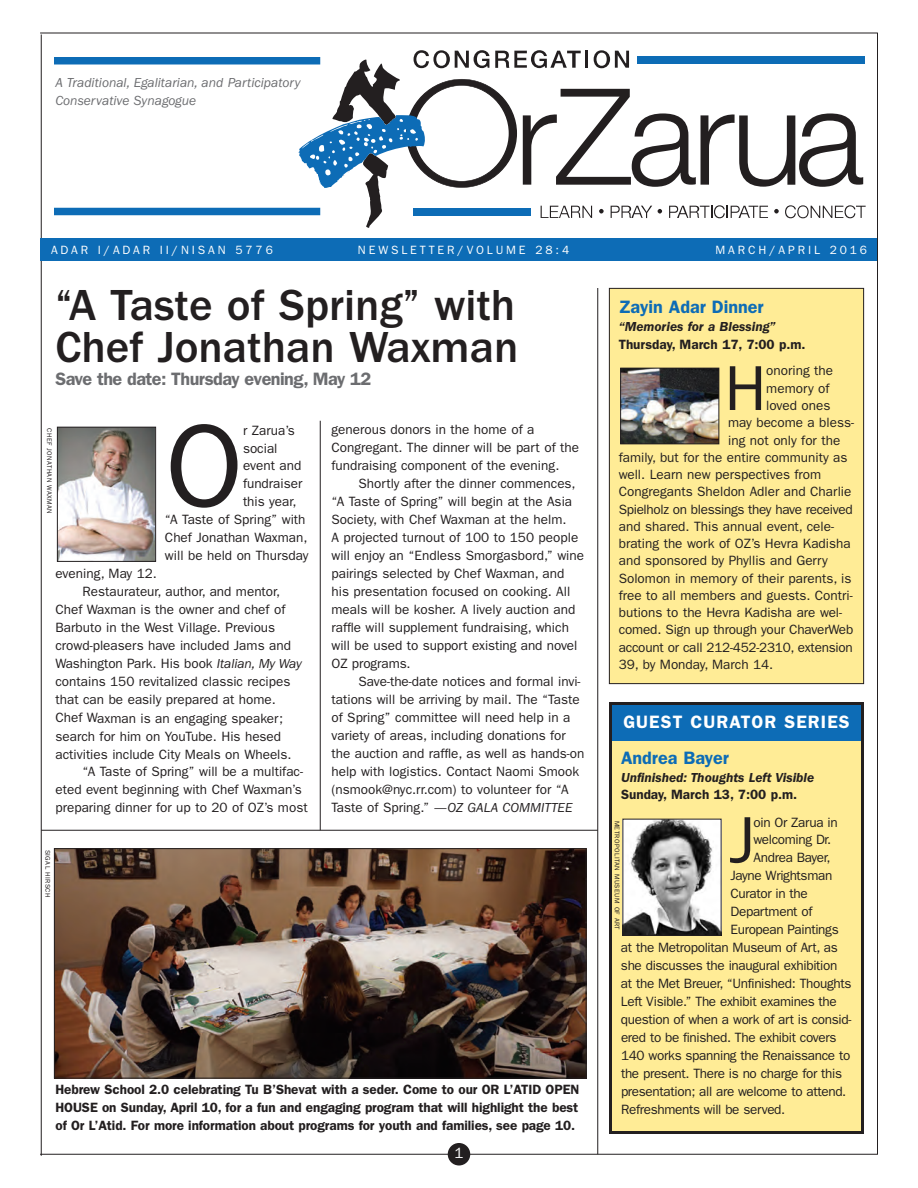
<style>
.page{position:relative;width:918px;height:1188px;background:#fff}
.page>*{position:absolute;margin:0;border:0;box-sizing:border-box;transform-origin:0 0}
.t1{font:118.5px "Franklin Gothic";color:#231f20}
.t2{font:66px "Franklin Gothic";color:#231f20}
.t3{font:63.75px "Franklin Gothic";color:#231f20}
.t4{font:500 45px/42px "Franklin Gothic";color:#231f20}
.t5{font:600 18px "Franklin Gothic";letter-spacing:-.03em;color:#6c6d70}
.t6{font:600 18px "Franklin Gothic";color:#0d6cb6}
.t7{font:600 18px "Franklin Gothic";letter-spacing:.06em;color:#fff}
.t8{font:15px "Franklin Gothic";color:#fff}
.t9{font:13.5px/18px "Franklin Gothic";color:#231f20}
.t10{font:13.5px "Franklin Gothic";letter-spacing:-.025em;color:#231f20}
.t11{font:600 13.5px/18px "Franklin Gothic";letter-spacing:-.005em;color:#231f20;text-align:justify}
.t12{font:italic 13.5px/18px "Franklin Gothic";color:#6c6d70}
.t13{font:italic 600 13.5px "Franklin Gothic";color:#231f20}
.t14{font:13.5px "Franklin Gothic";letter-spacing:-.02em;color:#231f20}
.t15{font:12px "Franklin Gothic";letter-spacing:.24em;color:#fff}
.t16{font:6.75px "Franklin Gothic";letter-spacing:.06em;color:#231f20}
.s1{font-style:italic}
</style>
<div class="page">
<hr style="left:40px;top:1154px;width:838px;height:1px;background:#231f20">
<div style="left:448px;top:1143px;width:22px;height:23px;background:#231f20;border-radius:50%"></div>
<svg style="left:299px;top:50px;width:567px;height:178px"></svg>
<hr style="left:40px;top:33px;width:838px;height:1px;background:#231f20">
<hr style="left:41px;top:34px;width:1px;height:1122px;background:#231f20">
<div style="left:54px;top:208px;width:266px;height:7px;background:#0d6cb6"></div>
<div style="left:54px;top:57px;width:266px;height:7px;background:#0d6cb6"></div>
<div style="left:40px;top:238px;width:838px;height:23px;background:#0d6cb6"></div>
<hr style="left:877px;top:33px;width:1px;height:1121px;background:#231f20">
<img style="left:59px;top:429px;width:95px;height:131px">
<div style="left:57px;top:427px;width:99px;height:135px;border:1px solid #231f20"></div>
<hr style="left:320px;top:421px;width:1px;height:409px;background:#231f20">
<hr style="left:597px;top:288px;width:1px;height:866px;background:#231f20">
<img style="left:56px;top:850px;width:528px;height:226px">
<div style="left:54px;top:848px;width:532px;height:230px;border:1px solid #231f20"></div>
<hr style="left:41px;top:830px;width:557px;height:1px;background:#231f20">
<div style="left:610px;top:704px;width:252px;height:428px;background:#ffec96"></div>
<img style="left:624px;top:821px;width:96px;height:113px">
<div style="left:622px;top:819px;width:100px;height:117px;border:1px solid #231f20"></div>
<div style="left:609px;top:702px;width:255px;height:432px;border:3px solid #231f20"></div>
<div style="left:612px;top:705px;width:249px;height:36px;background:#0d6cb6"></div>
<div style="left:609px;top:288px;width:255px;height:396px;background:#ffec96"></div>
<img style="left:622px;top:370px;width:95px;height:72px">
<div style="left:620px;top:368px;width:99px;height:76px;border:1px solid #231f20"></div>
<div style="left:609px;top:288px;width:255px;height:396px;border:1px solid #231f20"></div>
<p class="t12" style="left:56px;top:75px;width:247px">A Traditional, Egalitarian, and Participatory<br>Conservative Synagogue</p>
<p class="t15" style="left:51px;top:246px;width:223px">ADAR I/ADAR II/NISAN 5776</p>
<p class="t15" style="left:358px;top:246px;width:213px">NEWSLETTER/VOLUME 28:4</p>
<p class="t15" style="left:716px;top:246px;width:153px">MARCH/APRIL 2016</p>
<h3 class="t4" style="left:56px;top:288px;width:464px">“A Taste of Spring” with<br>Chef Jonathan Waxman</h3>
<h3 class="t5" style="left:56px;top:373px;width:317px">Save the date: Thursday evening, May 12</h3>
<h1 class="t1" style="left:165px;top:425px;width:80px">O</h1>
<p class="t9" style="left:243px;top:422px;width:53px">r Zarua’s</p>
<h3 class="t6" style="left:619px;top:301px;width:146px">Zayin Adar Dinner</h3>
<p class="t13" style="left:619px;top:322px;width:158px">“Memories for a Blessing”</p>
<p class="t11" style="left:619px;top:337px;width:188px">Thursday, March 17, 7:00 p.m.</p>
<h3 class="t3" style="left:724px;top:366px;width:44px">H</h3>
<p class="t9" style="left:766px;top:363px;width:68px">onoring the</p>
<p class="t9" style="left:766px;top:380px;width:65px">memory of</p>
<p class="t9" style="left:766px;top:398px;width:66px">loved ones</p>
<p class="t9" style="left:728px;top:415px;width:127px">may become a bless-</p>
<p class="t9" style="left:728px;top:432px;width:114px">ing not only for the</p>
<p class="t9" style="left:619px;top:449px;width:230px">family, but for the entire community as</p>
<p class="t9" style="left:619px;top:467px;width:204px">well. Learn new perspectives from</p>
<p class="t9" style="left:619px;top:484px;width:234px">Congregants Sheldon Adler and Charlie</p>
<p class="t10" style="left:619px;top:504px;width:235px">Spielholz on blessings they have received</p>
<p class="t9" style="left:619px;top:518px;width:217px">and shared. This annual event, cele-</p>
<p class="t9" style="left:619px;top:536px;width:234px">brating the work of OZ’s Hevra Kadisha</p>
<p class="t9" style="left:619px;top:553px;width:211px">and sponsored by Phyllis and Gerry</p>
<p class="t9" style="left:619px;top:570px;width:234px">Solomon in memory of their parents, is</p>
<p class="t9" style="left:619px;top:587px;width:235px">free to all members and guests. Contri-</p>
<p class="t9" style="left:619px;top:605px;width:225px">butions to the Hevra Kadisha are wel-</p>
<p class="t9" style="left:619px;top:622px;width:236px">comed. Sign up through your ChaverWeb</p>
<p class="t14" style="left:619px;top:642px;width:236px">account or call 212-452-2310, extension</p>
<p class="t9" style="left:619px;top:656px;width:156px">39, by Monday, March 14.</p>
<p class="t9" style="left:331px;top:422px;width:249px">generous donors in the home of a<br>Congregant. The dinner will be part of the fundraising component of the evening.</p>
<p class="t9" style="left:331px;top:476px;width:254px;text-indent:27px">Shortly after the dinner commences, “A Taste of Spring” will begin at the Asia Society, with Chef Waxman at the helm.<br>A projected turnout of 100 to 150 people will enjoy an “Endless Smorgasbord,” wine pairings selected by Chef Waxman, and his presentation focused on cooking. All meals will be kosher. A lively auction and raffle will supplement fundraising, which will be used to support existing and novel OZ programs.</p>
<p class="t9" style="left:332px;top:674px;width:255px;text-indent:27px">Save-the-date notices and formal invi&shy;tations will be arriving by mail. The “Taste of Spring” committee will need help in a variety of areas, including donations for the auction and raffle, as well as hands-on help with logistics. Contact Naomi Smook (nsmook@nyc.rr.com) to volunteer for “A Taste of Spring.” <span class="s1">—OZ GALA COMMITTEE</span></p>
<p class="t16" style="left:52px;top:428px;width:87px;rotate:90deg">CHEF JONATHAN WAXMAN</p>
<p class="t9" style="left:243px;top:440px;width:36px">social</p>
<p class="t9" style="left:243px;top:458px;width:60px">event and</p>
<p class="t9" style="left:243px;top:476px;width:61px">fundraiser</p>
<p class="t9" style="left:243px;top:494px;width:55px">this year,</p>
<p class="t9" style="left:165px;top:512px;width:142px">“A Taste of Spring” with</p>
<p class="t9" style="left:165px;top:530px;width:144px">Chef Jonathan Waxman,</p>
<p class="t9" style="left:165px;top:548px;width:145px">will be held on Thursday</p>
<p class="t9" style="left:55px;top:566px;width:103px">evening, May 12.</p>
<p class="t9" style="left:82px;top:584px;width:199px">Restaurateur, author, and mentor,</p>
<p class="t9" style="left:55px;top:602px;width:231px">Chef Waxman is the owner and chef of</p>
<p class="t9" style="left:55px;top:620px;width:221px">Barbuto in the West Village. Previous</p>
<p class="t9" style="left:55px;top:638px;width:237px">crowd-pleasers have included Jams and</p>
<p class="t9" style="left:55px;top:656px;width:248px">Washington Park. His book <span class="s1">Italian, My Way</span></p>
<p class="t9" style="left:55px;top:674px;width:237px">contains 150 revitalized classic recipes</p>
<p class="t9" style="left:55px;top:692px;width:222px">that can be easily prepared at home.</p>
<p class="t9" style="left:55px;top:710px;width:229px">Chef Waxman is an engaging speaker;</p>
<p class="t9" style="left:56px;top:728px;width:227px">search for him on YouTube. His hesed</p>
<p class="t9" style="left:56px;top:746px;width:238px">activities include City Meals on Wheels.</p>
<p class="t9" style="left:82px;top:764px;width:222px">“A Taste of Spring” will be a multifac-</p>
<p class="t9" style="left:56px;top:782px;width:248px">eted event beginning with Chef Waxman’s</p>
<p class="t9" style="left:56px;top:800px;width:254px">preparing dinner for up to 20 of OZ’s most</p>
<h3 class="t7" style="left:623px;top:715px;width:228px">GUEST CURATOR SERIES</h3>
<h3 class="t6" style="left:621px;top:751px;width:110px">Andrea Bayer</h3>
<p class="t13" style="left:621px;top:772px;width:195px">Unfinished: Thoughts Left Visible</p>
<p class="t11" style="left:621px;top:787px;width:178px">Sunday, March 13, 7:00 p.m.</p>
<h2 class="t2" style="left:729px;top:817px;width:28px">J</h2>
<p class="t10" style="left:754px;top:817px;width:86px">oin Or Zarua in</p>
<p class="t16" style="left:619px;top:820px;width:111px;rotate:90deg">METROPOLITAN MUSEUM OF ART</p>
<p class="t10" style="left:754px;top:835px;width:79px">welcoming Dr.</p>
<p class="t10" style="left:754px;top:853px;width:78px">Andrea Bayer,</p>
<p class="t10" style="left:730px;top:871px;width:103px">Jayne Wrightsman</p>
<p class="t10" style="left:730px;top:889px;width:79px">Curator in the</p>
<p class="t10" style="left:730px;top:907px;width:83px">Department of</p>
<p class="t10" style="left:730px;top:925px;width:110px">European Paintings</p>
<p class="t10" style="left:621px;top:943px;width:218px">at the Metropolitan Museum of Art, as</p>
<p class="t10" style="left:621px;top:961px;width:218px">she discusses the inaugural exhibition</p>
<p class="t10" style="left:621px;top:979px;width:232px">at the Met Breuer, “Unfinished: Thoughts</p>
<p class="t10" style="left:621px;top:997px;width:217px">Left Visible.” The exhibit examines the</p>
<p class="t10" style="left:621px;top:1015px;width:232px">question of when a work of art is consid-</p>
<p class="t10" style="left:621px;top:1033px;width:217px">ered to be finished. The exhibit covers</p>
<p class="t10" style="left:621px;top:1051px;width:231px">140 works spanning the Renaissance to</p>
<p class="t10" style="left:621px;top:1069px;width:223px">the present. There is no charge for this</p>
<p class="t10" style="left:621px;top:1087px;width:227px">presentation; all are welcome to attend.</p>
<p class="t10" style="left:621px;top:1105px;width:166px">Refreshments will be served.</p>
<p class="t16" style="left:50px;top:850px;width:49px;rotate:90deg">SIGAL HIRSCH</p>
<p class="t11" style="left:56px;top:1081px;width:525px">Hebrew School 2.0 celebrating Tu B’Shevat with a seder. Come to our OR L’ATID OPEN HOUSE on Sunday, April 10, for a fun and engaging program that will highlight the best of Or L’Atid. For more information about programs for youth and families, see page 10.</p>
<p class="t8" style="left:455px;top:1148px;width:10px">1</p>
</div>
